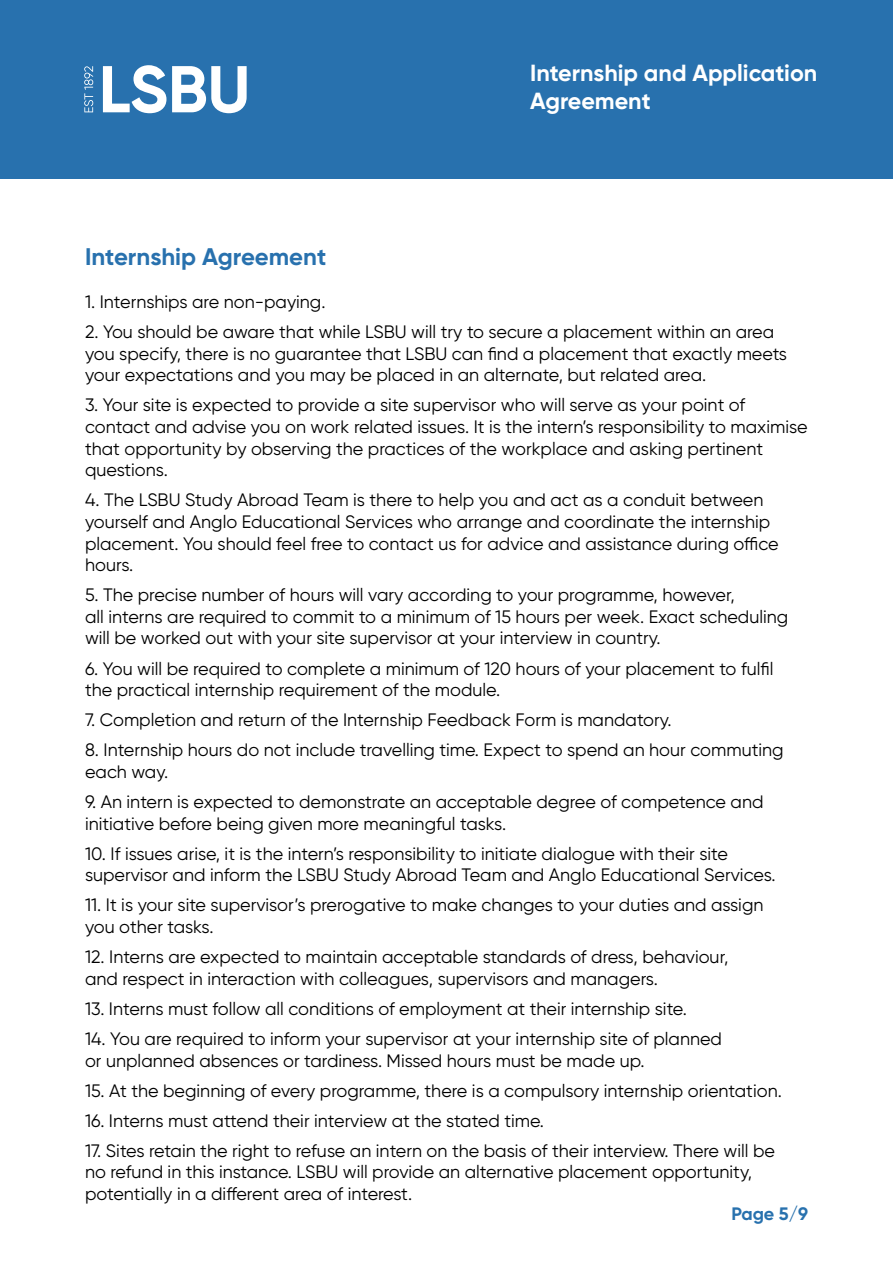
<style>
.page{position:relative;width:893px;height:1263px;background:#fff}
.page>*{position:absolute;margin:0;border:0;box-sizing:border-box;transform-origin:0 0}
.t1{font:700 24px "Gilroy";color:#2871ae}
.t2{font:700 23.25px/27.9px "Gilroy";color:#fff}
.t3{font:18px/21.6px "Gilroy";color:#000}
.t4{font:700 18px "Gilroy";color:#2871ae}
</style>
<div class="page">
<div style="left:0;top:0;width:893px;height:179px;background:#2871ae"></div>
<svg style="left:84px;top:66px;width:9px;height:46px"></svg>
<svg style="left:103px;top:65px;width:63px;height:48px"></svg>
<svg style="left:172px;top:66px;width:75px;height:47px"></svg>
<p class="t2" style="left:530px;top:59px;width:289px">Internship and Application<br>Agreement</p>
<h1 class="t1" style="left:85px;top:241px;width:243px">Internship Agreement</h1>
<p class="t3" style="left:85px;top:291px;width:242px">1. Internships are non-paying.</p>
<p class="t3" style="left:85px;top:321px;width:703px">2. You should be aware that while LSBU will try to secure a placement within an area you specify, there is no guarantee that LSBU can find a placement that exactly meets your expectations and you may be placed in an alternate, but related area.</p>
<p class="t3" style="left:85px;top:394px;width:724px">3. Your site is expected to provide a site supervisor who will serve as your point of contact and advise you on work related issues. It is the intern’s responsibility to maximise that opportunity by observing the practices of the workplace and asking pertinent questions.</p>
<p class="t3" style="left:85px;top:489px;width:695px">4. The LSBU Study Abroad Team is there to help you and act as a conduit between yourself and Anglo Educational Services who arrange and coordinate the internship placement. You should feel free to contact us for advice and assistance during office hours.</p>
<p class="t3" style="left:85px;top:584px;width:705px">5. The precise number of hours will vary according to your programme, however,<br>all interns are required to commit to a minimum of 15 hours per week. Exact scheduling will be worked out with your site supervisor at your interview in country.</p>
<p class="t3" style="left:85px;top:657px;width:690px">6. You will be required to complete a minimum of 120 hours of your placement to fulfil the practical internship requirement of the module.</p>
<p class="t3" style="left:85px;top:709px;width:588px">7. Completion and return of the Internship Feedback Form is mandatory.</p>
<p class="t3" style="left:85px;top:739px;width:700px">8. Internship hours do not include travelling time. Expect to spend an hour commuting each way.</p>
<p class="t3" style="left:85px;top:791px;width:680px">9. An intern is expected to demonstrate an acceptable degree of competence and initiative before being given more meaningful tasks.</p>
<p class="t3" style="left:85px;top:842px;width:692px">10. If issues arise, it is the intern’s responsibility to initiate dialogue with their site supervisor and inform the LSBU Study Abroad Team and Anglo Educational Services.</p>
<p class="t3" style="left:85px;top:894px;width:680px">11. It is your site supervisor’s prerogative to make changes to your duties and assign you other tasks.</p>
<p class="t3" style="left:85px;top:946px;width:645px">12. Interns are expected to maintain acceptable standards of dress, behaviour, and respect in interaction with colleagues, supervisors and managers.</p>
<p class="t3" style="left:85px;top:997px;width:603px">13. Interns must follow all conditions of employment at their internship site.</p>
<p class="t3" style="left:85px;top:1028px;width:638px">14. You are required to inform your supervisor at your internship site of planned or unplanned absences or tardiness. Missed hours must be made up.</p>
<p class="t3" style="left:85px;top:1079px;width:698px">15. At the beginning of every programme, there is a compulsory internship orientation.</p>
<p class="t3" style="left:85px;top:1109px;width:460px">16. Interns must attend their interview at the stated time.</p>
<p class="t3" style="left:85px;top:1139px;width:691px">17. Sites retain the right to refuse an intern on the basis of their interview. There will be no refund in this instance. LSBU will provide an alternative placement opportunity, potentially in a different area of interest.</p>
<p class="t4" style="left:731px;top:1202px;width:78px">Page 5/9</p>
</div>
